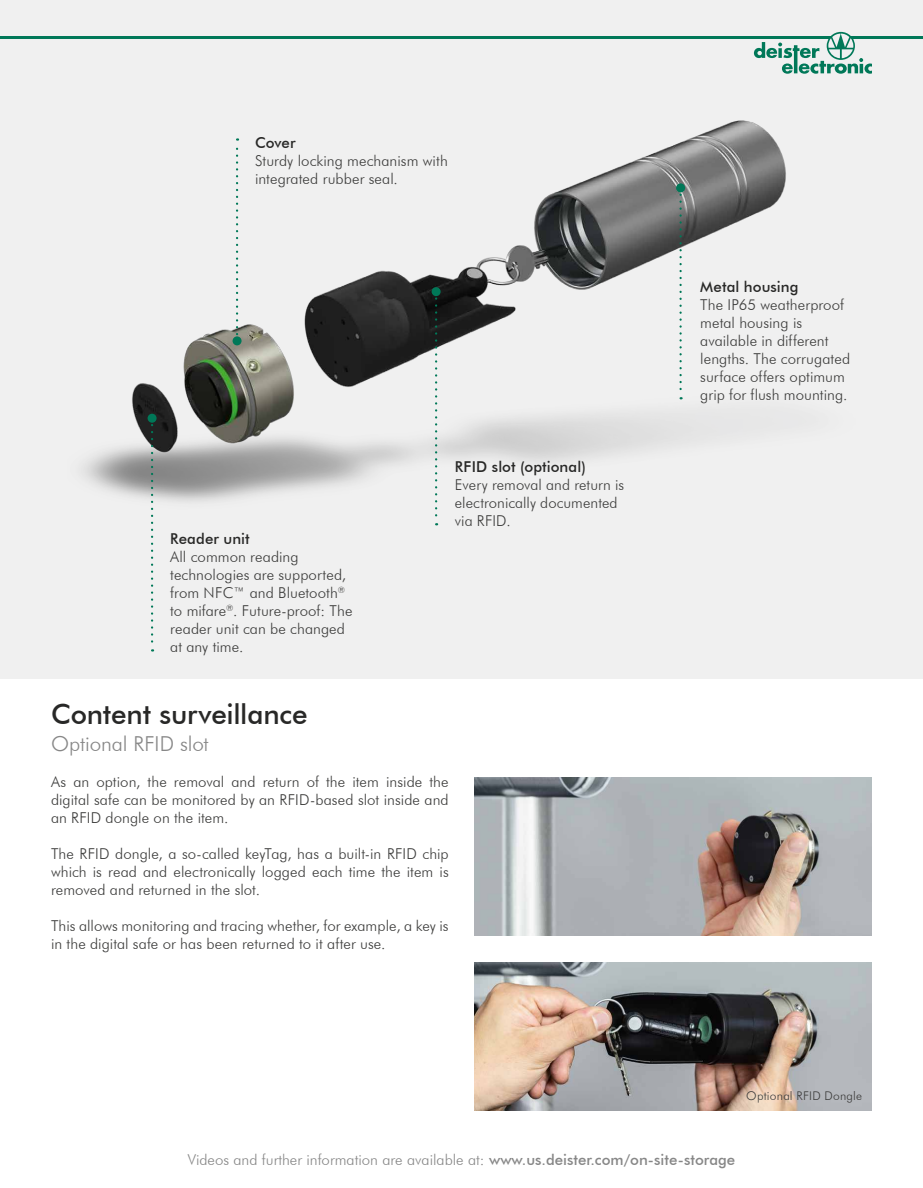
<style>
.page{position:relative;width:923px;height:1188px;background:#fff}
.page>*{position:absolute;margin:0;border:0;box-sizing:border-box;transform-origin:0 0}
.t1{font:500 27.75px "Futura BT";letter-spacing:-.005em;color:#282827}
.t2{font:300 20.7px "Futura BT";letter-spacing:-.005em;color:#878787}
.t3{font:300 15px/18px "Futura BT";letter-spacing:.005em;color:#3c3c3b}
.t4{font:300 15px "Futura BT";color:#878787}
.t5{font:500 15px "Futura BT";letter-spacing:.005em;color:#282827}
.t6{font:300 12px "Futura BT";letter-spacing:.02em;color:#3c3c3b}
.s1{font-weight:500}
</style>
<div class="page">
<div style="left:0;top:0;width:922px;height:679px;background:#f0f0f0"></div>
<img style="left:83px;top:121px;width:703px;height:388px">
<svg style="left:435px;top:296px;width:2px;height:229px"></svg>
<div style="left:431px;top:287px;width:9px;height:9px;background:#007858;border-radius:50%"></div>
<svg style="left:679px;top:195px;width:2px;height:204px"></svg>
<div style="left:676px;top:183px;width:9px;height:9px;background:#007858;border-radius:50%"></div>
<svg style="left:236px;top:138px;width:2px;height:196px"></svg>
<div style="left:232px;top:336px;width:9px;height:9px;background:#007858;border-radius:50%"></div>
<svg style="left:151px;top:425px;width:2px;height:227px"></svg>
<div style="left:147px;top:414px;width:9px;height:9px;background:#007858;border-radius:50%"></div>
<img style="left:474px;top:962px;width:397px;height:148px">
<img style="left:474px;top:778px;width:397px;height:158px">
<hr style="left:0;top:36px;width:922px;height:2px;background:#007858">
<svg style="left:753px;top:32px;width:118px;height:42px"></svg>
<p class="t5" style="left:255px;top:133px;width:42px">Cover</p>
<p class="t3" style="left:255px;top:151px;width:194px">Sturdy locking mechanism with integrated rubber seal.</p>
<p class="t5" style="left:170px;top:529px;width:81px">Reader unit</p>
<p class="t3" style="left:170px;top:547px;width:184px">All common reading technologies are supported, from NFC™ and Bluetooth<sup>® </sup>to mifare<sup>®</sup>. Future-proof: The reader unit can be changed at any time.</p>
<h1 class="t1" style="left:51px;top:697px;width:258px">Content surveillance</h1>
<h2 class="t2" style="left:51px;top:731px;width:159px">Optional RFID slot</h2>
<p class="t5" style="left:454px;top:457px;width:133px">RFID slot (optional)</p>
<p class="t3" style="left:454px;top:475px;width:171px">Every removal and return is electronically documented via RFID.</p>
<p class="t3" style="left:51px;top:772px;width:399px;text-align:justify">As an option, the removal and return of the item inside the digital safe can be monitored by an RFID-based slot inside and an RFID dongle on the item.</p>
<p class="t3" style="left:51px;top:844px;width:399px;text-align:justify">The RFID dongle, a so-called keyTag, has a built-in RFID chip which is read and electronically logged each time the item is removed and returned in the slot.</p>
<p class="t3" style="left:51px;top:916px;width:399px">This allows monitoring and tracing whether, for example, a key is in the digital safe or has been returned to it after use.</p>
<p class="t5" style="left:700px;top:277px;width:100px">Metal housing</p>
<p class="t3" style="left:700px;top:295px;width:151px">The IP65 weatherproof metal housing is available in different lengths. The corrugated surface offers optimum grip for flush mounting.</p>
<p class="t6" style="left:746px;top:1089px;width:117px">Optional RFID Dongle</p>
<p class="t4" style="left:188px;top:1150px;width:548px">Videos and further information are available at: <span class="s1">www.us.deister.com/on-site-storage</span></p>
</div>
